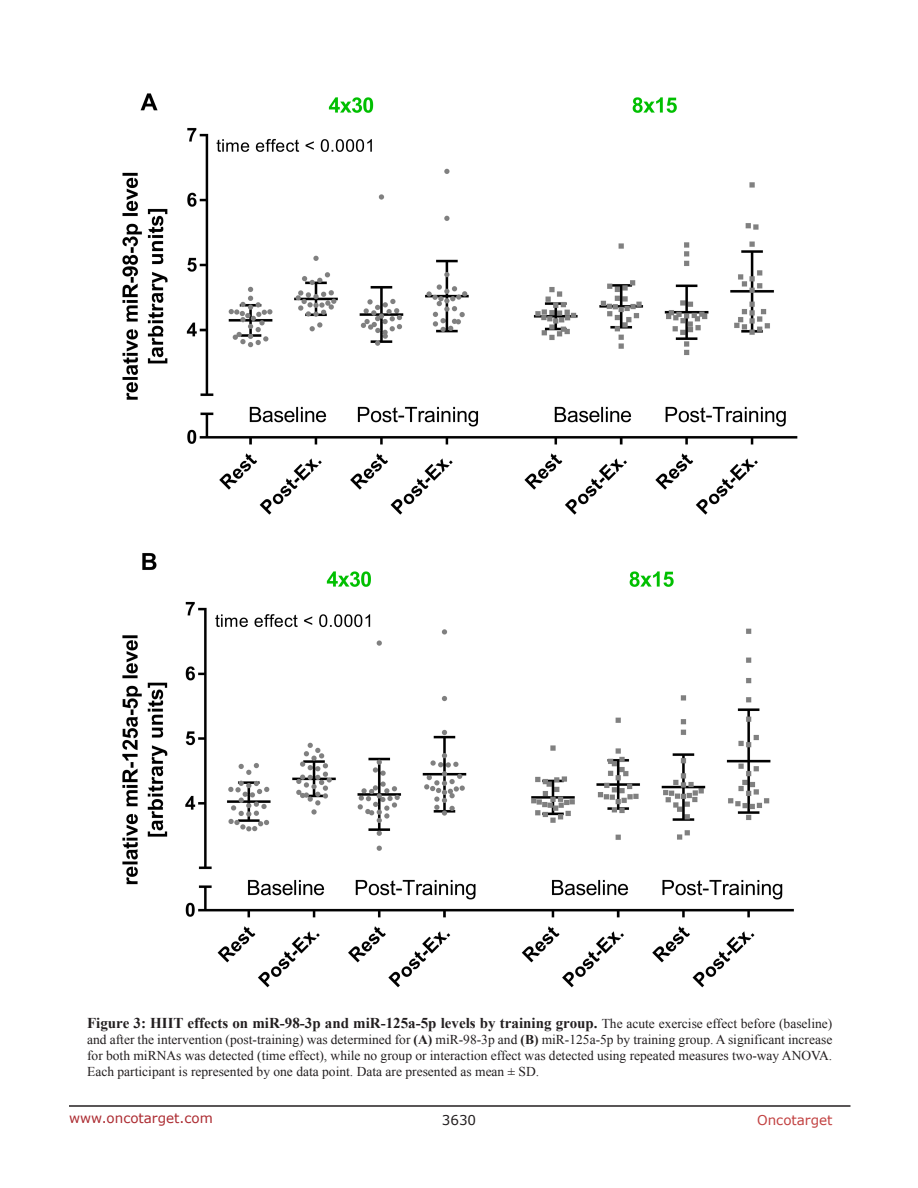
<style>
.page{position:relative;width:918px;height:1188px;background:#fff}
.page>*{position:absolute;margin:0;border:0;box-sizing:border-box;transform-origin:0 0}
.figuretext{font:700 15px "Times New Roman";color:#231f20}
.figuretext-2{font:13.5px/16.2px "Times New Roman";color:#231f20;text-align:justify}
.t1{font:13.5px "Verdana";color:#ac2b31}
.t2{font:13.5px "Verdana";color:#c24141}
.t3{font:13.5px "Verdana";color:#231f20}
.s1{font-weight:400;font-size:13.5px}
.s2{font-weight:700}
</style>
<div class="page">
<hr style="left:69px;top:1105px;width:781px;height:2px;background:#231f20">
<img style="left:122px;top:93px;width:676px;height:895px">
<p class="figuretext" style="left:87px;top:1012px;width:747px">Figure 3: HIIT effects on miR-98-3p and miR-125a-5p levels by training group. <span class="s1">The acute exercise effect before (baseline)</span></p>
<p class="figuretext-2" style="left:87px;top:1031px;width:747px">and after the intervention (post-training) was determined for <span class="s2">(A)</span> miR-98-3p and <span class="s2">(B)</span> miR-125a-5p by training group. A significant increase for both miRNAs was detected (time effect), while no group or interaction effect was detected using repeated measures two-way ANOVA.<br>Each participant is represented by one data point. Data are presented as mean ± SD.</p>
<p class="t1" style="left:69px;top:1109px;width:145px">www.oncotarget.com</p>
<p class="t3" style="left:442px;top:1111px;width:36px">3630</p>
<p class="t2" style="left:757px;top:1111px;width:77px">Oncotarget</p>
</div>
